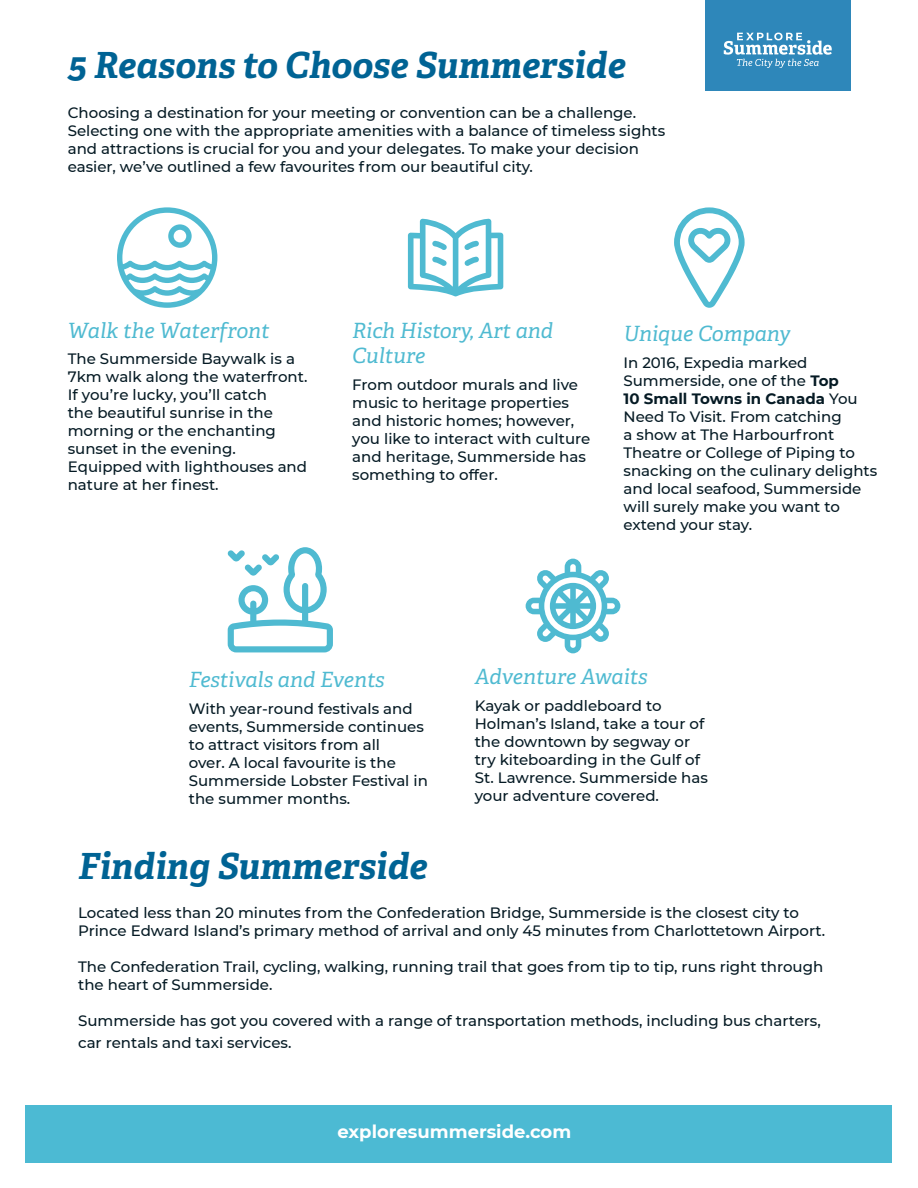
<style>
.page{position:relative;width:918px;height:1188px;background:#fff}
.page>*{position:absolute;margin:0;border:0;box-sizing:border-box;transform-origin:0 0}
.t1{font:italic 700 36px "Adelle";color:#006394}
.t2{font:italic 21px "Adelle";color:#4fbad1}
.t3{font:700 18px "Montserrat";color:#fff}
.t4{font:500 15px/18px "Montserrat";color:#051a24}
.s1{font-weight:700}
</style>
<div class="page">
<div style="left:26px;top:1105px;width:866px;height:57px;background:#4cbad3"></div>
<div style="left:705px;top:0;width:145px;height:92px;background:#2e87ba"></div>
<svg style="left:724px;top:33px;width:108px;height:35px"></svg>
<svg style="left:526px;top:559px;width:94px;height:94px"></svg>
<svg style="left:674px;top:207px;width:71px;height:101px"></svg>
<svg style="left:117px;top:207px;width:100px;height:101px"></svg>
<svg style="left:408px;top:219px;width:95px;height:78px"></svg>
<svg style="left:227px;top:547px;width:106px;height:105px"></svg>
<h1 class="t1" style="left:68px;top:43px;width:559px">5 Reasons to Choose Summerside</h1>
<p class="t4" style="left:68px;top:103px;width:599px">Choosing a destination for your meeting or convention can be a challenge.<br>Selecting one with the appropriate amenities with a balance of timeless sights and attractions is crucial for you and your delegates. To make your decision easier, we’ve outlined a few favourites from our beautiful city.</p>
<h2 class="t2" style="left:68px;top:317px;width:203px">Walk the Waterfront</h2>
<h2 class="t2" style="left:352px;top:317px;width:202px">Rich History, Art and</h2>
<p class="t4" style="left:68px;top:349px;width:229px">The Summerside Baywalk is a</p>
<h2 class="t2" style="left:352px;top:342px;width:74px">Culture</h2>
<p class="t4" style="left:68px;top:367px;width:241px">7km walk along the waterfront.<br>If you’re lucky, you’ll catch<br>the beautiful sunrise in the morning or the enchanting sunset in the evening.<br>Equipped with lighthouses and nature at her finest.</p>
<p class="t4" style="left:352px;top:375px;width:240px">From outdoor murals and live music to heritage properties and historic homes; however, you like to interact with culture and heritage, Summerside has something to offer.</p>
<h2 class="t2" style="left:624px;top:321px;width:169px">Unique Company</h2>
<p class="t4" style="left:624px;top:353px;width:255px">In 2016, Expedia marked<br>Summerside, one of the <span class="s1">Top<br>10 Small Towns in Canada</span> You<br>Need To Visit. From catching<br>a show at The Harbourfront<br>Theatre or College of Piping to snacking on the culinary delights and local seafood, Summerside will surely make you want to extend your stay.</p>
<h2 class="t2" style="left:189px;top:666px;width:197px">Festivals and Events</h2>
<p class="t4" style="left:189px;top:699px;width:241px">With year-round festivals and events, Summerside continues to attract visitors from all<br>over. A local favourite is the<br>Summerside Lobster Festival in the summer months.</p>
<h2 class="t2" style="left:475px;top:664px;width:174px">Adventure Awaits</h2>
<p class="t4" style="left:475px;top:696px;width:235px">Kayak or paddleboard to<br>Holman’s Island, take a tour of the downtown by segway or try kiteboarding in the Gulf of<br>St. Lawrence. Summerside has your adventure covered.</p>
<h1 class="t1" style="left:78px;top:843px;width:351px">Finding Summerside</h1>
<p class="t4" style="left:78px;top:903px;width:749px">Located less than 20 minutes from the Confederation Bridge, Summerside is the closest city to<br>Prince Edward Island’s primary method of arrival and only 45 minutes from Charlottetown Airport.</p>
<p class="t4" style="left:78px;top:957px;width:747px">The Confederation Trail, cycling, walking, running trail that goes from tip to tip, runs right through the heart of Summerside.</p>
<p class="t4" style="left:78px;top:1010px;width:744px;line-height:21.6px">Summerside has got you covered with a range of transportation methods, including bus charters, car rentals and taxi services.</p>
<p class="t3" style="left:338px;top:1119px;width:235px">exploresummerside.com</p>
</div>
